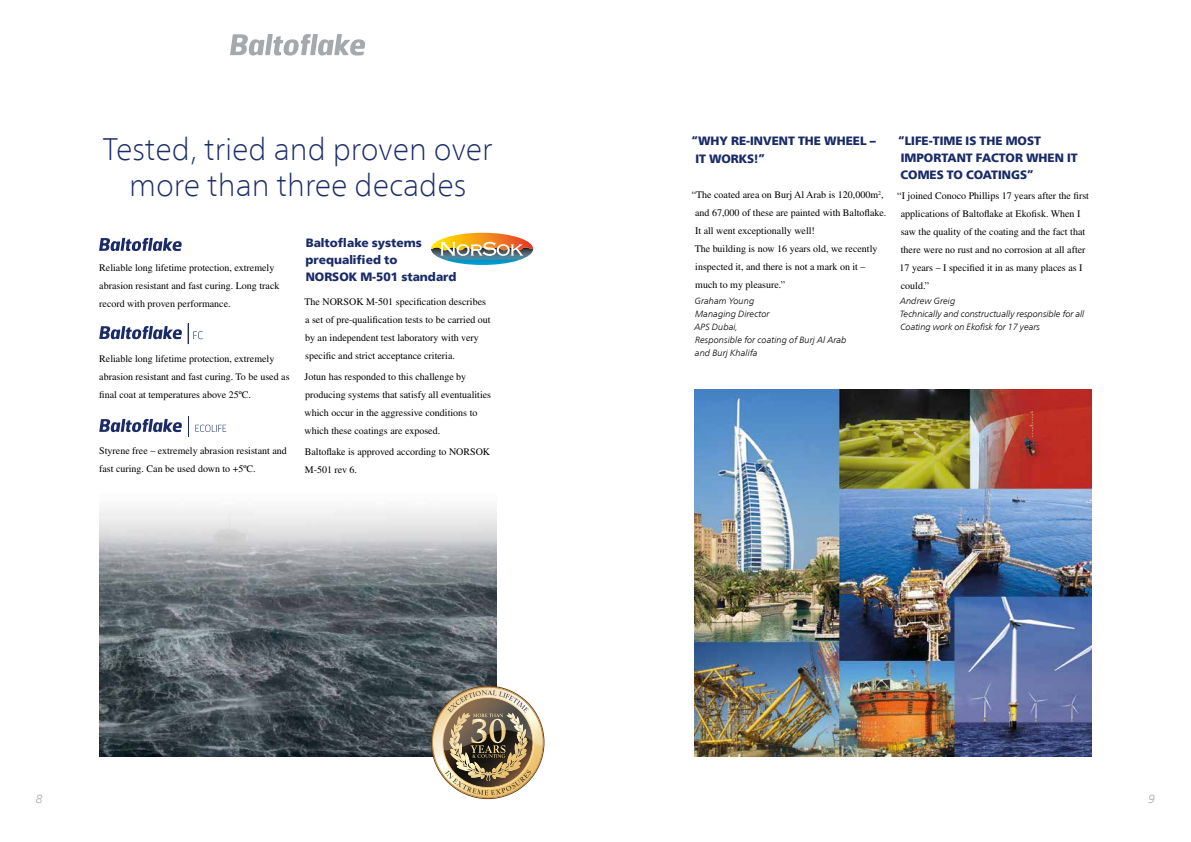
<style>
.page{position:relative;width:1191px;height:842px;background:#fff}
.page>*{position:absolute;margin:0;border:0;box-sizing:border-box;transform-origin:0 0}
.t1{font:100 31px/36px "Frutiger Neue LT Com";color:#1a2b68;text-align:center}
.t2{font:900 12px/17px "Frutiger Neue LT Com";color:#1a2b68}
.t3{font:italic 300 12px "Frutiger Neue LT Com";color:#a4a9ad}
.t4{font:10px/18px "Times LT Std";color:#000}
.t5{font:italic 300 9px/13px "Frutiger Neue LT Com";letter-spacing:-.005em;color:#000}
</style>
<div class="page">
<img style="left:99px;top:508px;width:397px;height:249px">
<svg style="left:99px;top:238px;width:83px;height:13px"></svg>
<svg style="left:99px;top:419px;width:83px;height:13px"></svg>
<svg style="left:188px;top:416px;width:1px;height:21px"></svg>
<svg style="left:195px;top:425px;width:31px;height:7px"></svg>
<img style="left:431px;top:686px;width:113px;height:113px">
<svg style="left:431px;top:233px;width:102px;height:32px"></svg>
<svg style="left:230px;top:34px;width:135px;height:22px"></svg>
<svg style="left:99px;top:326px;width:83px;height:13px"></svg>
<svg style="left:188px;top:324px;width:15px;height:20px"></svg>
<img style="left:694px;top:390px;width:397px;height:367px">
<h1 class="t1" style="left:103px;top:131px;width:391px">Tested, tried and proven over more than three decades</h1>
<p class="t4" style="left:99px;top:259px;width:182px">Reliable long lifetime protection, extremely abrasion resistant and fast curing. Long track record with proven performance.</p>
<p class="t4" style="left:99px;top:349px;width:192px">Reliable long lifetime protection, extremely abrasion resistant and fast curing. To be used as final coat at temperatures above 25ºC.</p>
<p class="t4" style="left:99px;top:442px;width:189px">Styrene free – extremely abrasion resistant and fast curing. Can be used down to +5ºC.</p>
<p class="t2" style="left:305px;top:234px;width:152px">Baltoflake systems prequalified to<br>NORSOK M-501 standard</p>
<p class="t4" style="left:304px;top:293px;width:188px">The NORSOK M-501 specification describes a set of pre-qualification tests to be carried out by an independent test laboratory with very specific and strict acceptance criteria.</p>
<p class="t4" style="left:304px;top:367px;width:188px">Jotun has responded to this challenge by producing systems that satisfy all eventualities which occur in the aggressive conditions to which these coatings are exposed.</p>
<p class="t4" style="left:305px;top:442px;width:187px">Baltoflake is approved according to NORSOK<br>M-501 rev 6.</p>
<p class="t2" style="left:695px;top:132px;width:182px;line-height:18px;text-indent:-4px">“WHY RE-INVENT THE WHEEL –<br>IT WORKS!”</p>
<p class="t4" style="left:695px;top:186px;width:193px;text-indent:-3px">“The coated area on Burj Al Arab is 120,000m<sup>2</sup>, and 67,000 of these are painted with Baltoflake.<br>It all went exceptionally well!<br>The building is now 16 years old, we recently inspected it, and there is not a mark on it – much to my pleasure.”</p>
<p class="t5" style="left:694px;top:294px;width:154px">Graham Young<br>Managing Director<br>APS Dubai,<br>Responsible for coating of Burj Al Arab and Burj Khalifa</p>
<p class="t2" style="left:898px;top:132px;width:181px">“LIFE-TIME IS THE MOST<br>IMPORTANT FACTOR WHEN IT<br>COMES TO COATINGS”</p>
<p class="t4" style="left:897px;top:186px;width:193px">“I joined Conoco Phillips 17 years after the first applications of Baltoflake at Ekofisk. When I saw the quality of the coating and the fact that there were no rust and no corrosion at all after 17 years – I specified it in as many places as I could.”</p>
<p class="t5" style="left:899px;top:295px;width:186px">Andrew Greig<br>Technically and constructually responsible for all<br>Coating work on Ekofisk for 17 years</p>
<p class="t3" style="left:36px;top:792px;width:8px">8</p>
<p class="t3" style="left:1148px;top:792px;width:8px">9</p>
</div>
